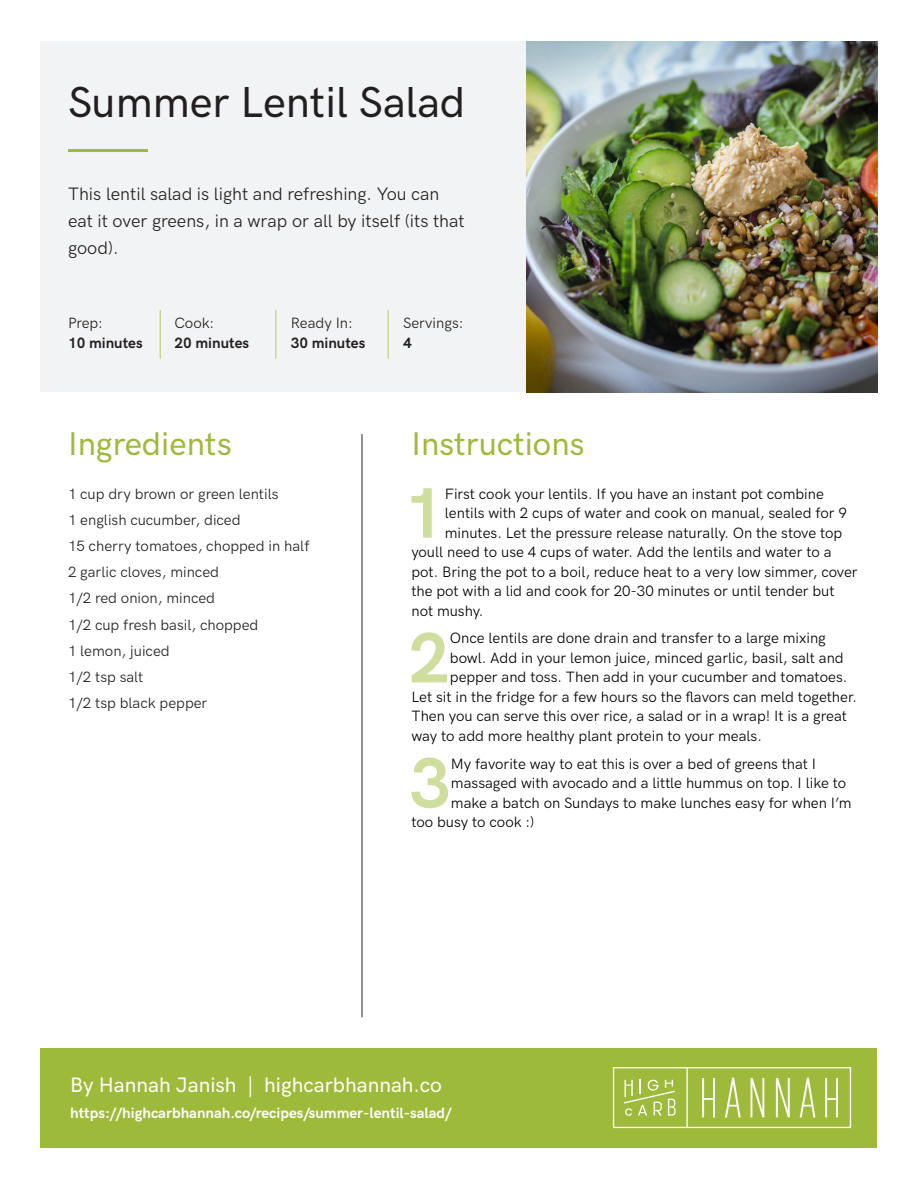
<style>
.page{position:relative;width:918px;height:1188px;background:#fff}
.page>*{position:absolute;margin:0;border:0;box-sizing:border-box;transform-origin:0 0}
.Instructions_Text_Ne{font:700 71.55px "HK Grotesk";color:#cfdd9d}
.RECIPE_TITLES{font:500 43.5px "HK Grotesk";color:#231f20}
.RECIPE_TITLES-2{font:500 33px "HK Grotesk";color:#9eba3b}
.RECIPE_TITLES-3{font:500 21px "HK Grotesk";color:#fff}
.RECIPE_TITLES-4{font:18px/27px "HK Grotesk";color:#231f20}
.Instructions_Text_Ne-2{font:15px "HK Grotesk";color:#000}
.Ingredients_Text{font:15px "HK Grotesk";color:#231f20}
.RECIPE_TITLES-5{font:700 15px "HK Grotesk";color:#fff}
.RECIPE_TITLES-6{font:700 15px "HK Grotesk";color:#231f20}
.RECIPE_TITLES-7{font:15px "HK Grotesk";color:#231f20}
</style>
<div class="page">
<div style="left:40px;top:41px;width:536px;height:351px;background:#f2f3f4"></div>
<div style="left:40px;top:1048px;width:838px;height:100px;background:#9eba3b"></div>
<img style="left:526px;top:41px;width:352px;height:351px">
<svg style="left:613px;top:1067px;width:238px;height:61px"></svg>
<hr style="left:68px;top:149px;width:80px;height:3px;background:#9eba3b">
<hr style="left:160px;top:310px;width:1px;height:49px;background:#b1c862">
<hr style="left:275px;top:310px;width:1px;height:49px;background:#b1c862">
<hr style="left:388px;top:310px;width:1px;height:49px;background:#b1c862">
<hr style="left:362px;top:434px;width:1px;height:583px;background:#231f20">
<p class="RECIPE_TITLES" style="left:68px;top:69px;width:399px">Summer Lentil Salad</p>
<p class="RECIPE_TITLES-4" style="left:68px;top:179px;width:398px">This lentil salad is light and refreshing. You can eat it over greens, in a wrap or all by itself (its that good).</p>
<p class="RECIPE_TITLES-7" style="left:68px;top:312px;width:37px">Prep:</p>
<p class="RECIPE_TITLES-7" style="left:175px;top:312px;width:41px">Cook:</p>
<p class="RECIPE_TITLES-7" style="left:291px;top:312px;width:64px">Ready In:</p>
<p class="RECIPE_TITLES-7" style="left:403px;top:312px;width:62px">Servings:</p>
<p class="RECIPE_TITLES-6" style="left:68px;top:332px;width:76px">10 minutes</p>
<p class="RECIPE_TITLES-6" style="left:175px;top:332px;width:76px">20 minutes</p>
<p class="RECIPE_TITLES-6" style="left:291px;top:332px;width:76px">30 minutes</p>
<p class="RECIPE_TITLES-6" style="left:403px;top:332px;width:10px">4</p>
<p class="RECIPE_TITLES-2" style="left:68px;top:419px;width:165px">Ingredients</p>
<p class="RECIPE_TITLES-2" style="left:411px;top:419px;width:175px">Instructions</p>
<p class="Ingredients_Text" style="left:68px;top:482px;width:212px">1 cup dry brown or green lentils</p>
<p class="Ingredients_Text" style="left:68px;top:508px;width:174px">1 english cucumber, diced</p>
<p class="Ingredients_Text" style="left:68px;top:535px;width:243px">15 cherry tomatoes, chopped in half</p>
<p class="Ingredients_Text" style="left:68px;top:561px;width:153px">2 garlic cloves, minced</p>
<p class="Ingredients_Text" style="left:68px;top:587px;width:149px">1/2 red onion, minced</p>
<p class="Ingredients_Text" style="left:68px;top:613px;width:192px">1/2 cup fresh basil, chopped</p>
<p class="Ingredients_Text" style="left:68px;top:640px;width:103px">1 lemon, juiced</p>
<p class="Ingredients_Text" style="left:68px;top:666px;width:77px">1/2 tsp salt</p>
<p class="Ingredients_Text" style="left:68px;top:692px;width:141px">1/2 tsp black pepper</p>
<p class="Instructions_Text_Ne" style="left:403px;top:459px;width:43px">1</p>
<p class="Instructions_Text_Ne-2" style="left:445px;top:482px;width:381px">First cook your lentils. If you have an instant pot combine</p>
<p class="Instructions_Text_Ne-2" style="left:445px;top:502px;width:403px">lentils with 2 cups of water and cook on manual, sealed for 9</p>
<p class="Instructions_Text_Ne-2" style="left:445px;top:521px;width:399px">minutes. Let the pressure release naturally. On the stove top</p>
<p class="Instructions_Text_Ne-2" style="left:411px;top:541px;width:422px">youll need to use 4 cups of water. Add the lentils and water to a</p>
<p class="Instructions_Text_Ne-2" style="left:411px;top:560px;width:448px">pot. Bring the pot to a boil, reduce heat to a very low simmer, cover</p>
<p class="Instructions_Text_Ne-2" style="left:411px;top:580px;width:425px">the pot with a lid and cook for 20-30 minutes or until tender but</p>
<p class="Instructions_Text_Ne-2" style="left:411px;top:599px;width:73px">not mushy.</p>
<p class="Instructions_Text_Ne" style="left:408px;top:604px;width:43px">2</p>
<p class="Instructions_Text_Ne-2" style="left:450px;top:627px;width:377px">Once lentils are done drain and transfer to a large mixing</p>
<p class="Instructions_Text_Ne-2" style="left:450px;top:646px;width:395px">bowl. Add in your lemon juice, minced garlic, basil, salt and</p>
<p class="Instructions_Text_Ne-2" style="left:450px;top:666px;width:399px">pepper and toss. Then add in your cucumber and tomatoes.</p>
<p class="Instructions_Text_Ne-2" style="left:411px;top:685px;width:447px">Let sit in the fridge for a few hours so the flavors can meld together.</p>
<p class="Instructions_Text_Ne-2" style="left:411px;top:705px;width:437px">Then you can serve this over rice, a salad or in a wrap! It is a great</p>
<p class="Instructions_Text_Ne-2" style="left:411px;top:724px;width:352px">way to add more healthy plant protein to your meals.</p>
<p class="Instructions_Text_Ne" style="left:409px;top:729px;width:43px">3</p>
<p class="Instructions_Text_Ne-2" style="left:451px;top:752px;width:367px">My favorite way to eat this is over a bed of greens that I</p>
<p class="Instructions_Text_Ne-2" style="left:451px;top:772px;width:397px">massaged with avocado and a little hummus on top. I like to</p>
<p class="Instructions_Text_Ne-2" style="left:451px;top:791px;width:402px">make a batch on Sundays to make lunches easy for when I’m</p>
<p class="Instructions_Text_Ne-2" style="left:411px;top:811px;width:125px">too busy to cook :)</p>
<p class="RECIPE_TITLES-3" style="left:70px;top:1069px;width:373px">By Hannah Janish | highcarbhannah.co</p>
<p class="RECIPE_TITLES-5" style="left:70px;top:1102px;width:383px">https://highcarbhannah.co/recipes/summer-lentil-salad/</p>
</div>
